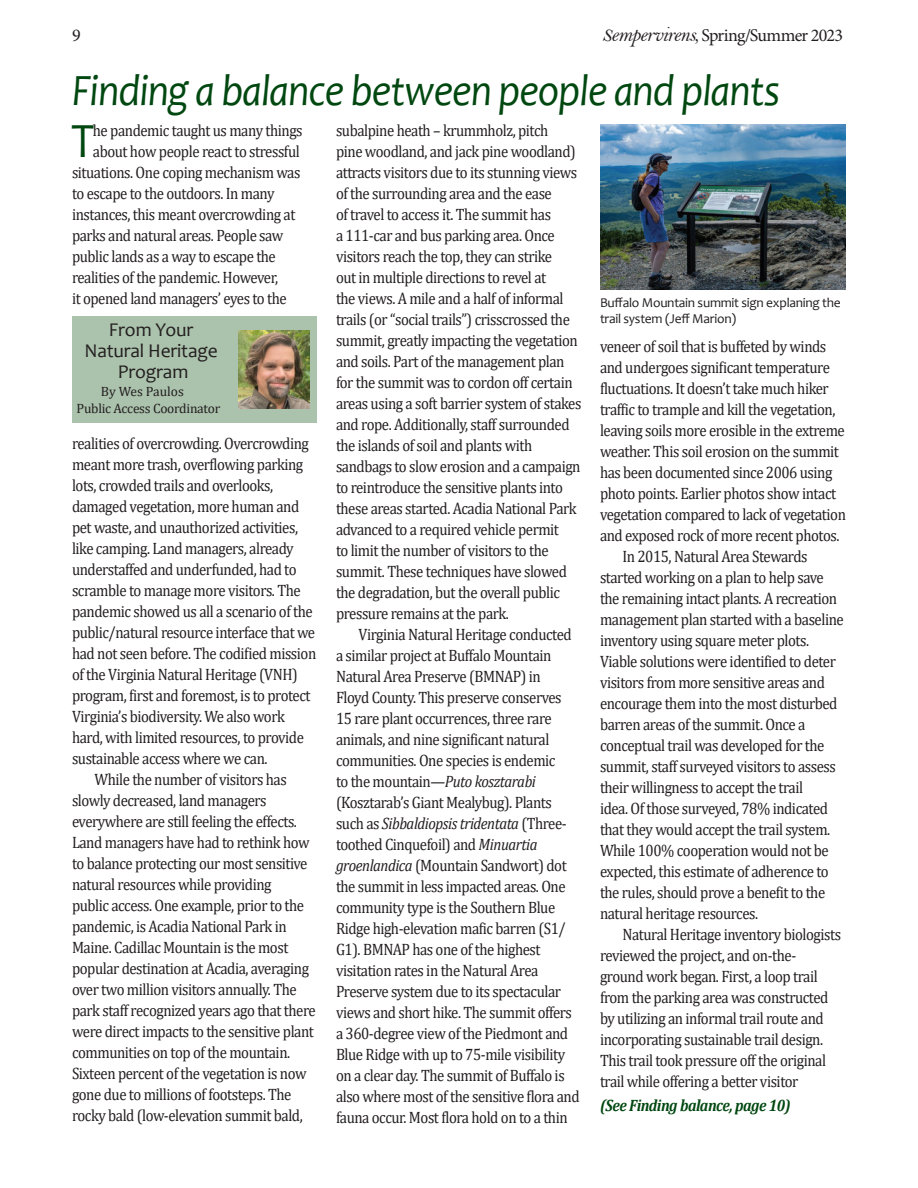
<style>
.page{position:relative;width:918px;height:1188px;background:#fff}
.page>*{position:absolute;margin:0;border:0;box-sizing:border-box;transform-origin:0 0}
._2-line_drop_cap__no{font:49.5px "Candara";color:#004710;scale:.9 1}
._2-line_drop_cap__no-2{font:italic 45px "Candara";letter-spacing:-.02em;color:#004710;scale:.9 1}
.t1{font:19.5px "Candara";letter-spacing:-.01em;color:#231f20}
.flag-subtitle{font:18px "Minion Pro";letter-spacing:-.05em;color:#231f20}
._2-line_drop_cap__no-3{font:16.5px/21px "Cambria";letter-spacing:-.03em;color:#231f20;scale:.9 1}
._2-line_drop_cap__no-4{font:italic 700 16.5px "Cambria";letter-spacing:-.03em;color:#004710;scale:.9 1}
._2-line_drop_cap__no-5{font:13.5px/16.5px "Candara";letter-spacing:-.02em;color:#231f20}
.t2{font:13.5px "Cambria";letter-spacing:-.02em;color:#231f20}
.t3{font:13.5px "Cambria";color:#231f20}
.s1{font-family:"Bell MT Italic"}
.s2{font-family:"Bell MT Italic";font-size:21px}
.s3{font-style:italic}
</style>
<div class="page">
<div style="left:72px;top:316px;width:244px;height:106px;background:#abc2ac"></div>
<img style="left:239px;top:331px;width:70px;height:78px">
<img style="left:600px;top:124px;width:246px;height:166px">
<p class="flag-subtitle" style="left:72px;top:23px;width:10px">9</p>
<p class="flag-subtitle" style="left:602px;top:23px;width:242px"><span class="s1">S</span><span class="s2">empervirens</span><span class="s1">,</span> Spring/Summer 2023</p>
<p class="_2-line_drop_cap__no-2" style="left:72px;top:62px;width:788px">Finding a balance between people and plants</p>
<p class="_2-line_drop_cap__no" style="left:72px;top:109px;width:27px">T</p>
<p class="_2-line_drop_cap__no-3" style="left:93px;top:119px;width:235px">he pandemic taught us many things</p>
<p class="_2-line_drop_cap__no-3" style="left:93px;top:140px;width:231px">about how people react to stressful</p>
<p class="_2-line_drop_cap__no-3" style="left:72px;top:161px;width:255px">situations. One coping mechanism was</p>
<p class="_2-line_drop_cap__no-3" style="left:72px;top:182px;width:227px">to escape to the outdoors. In many</p>
<p class="_2-line_drop_cap__no-3" style="left:72px;top:203px;width:250px">instances, this meant overcrowding at</p>
<p class="_2-line_drop_cap__no-3" style="left:72px;top:224px;width:236px">parks and natural areas. People saw</p>
<p class="_2-line_drop_cap__no-3" style="left:72px;top:245px;width:228px">public lands as a way to escape the</p>
<p class="_2-line_drop_cap__no-3" style="left:72px;top:266px;width:230px">realities of the pandemic. However,</p>
<p class="_2-line_drop_cap__no-3" style="left:72px;top:287px;width:240px">it opened land managers’ eyes to the</p>
<p class="t1" style="left:109px;top:318px;width:86px">From Your</p>
<p class="t1" style="left:84px;top:339px;width:135px">Natural Heritage</p>
<p class="t1" style="left:118px;top:360px;width:72px">Program</p>
<p class="t3" style="left:101px;top:384px;width:85px">By Wes Paulos</p>
<p class="t2" style="left:77px;top:400px;width:145px">Public Access Coordinator</p>
<p class="_2-line_drop_cap__no-3" style="left:72px;top:433px;width:273px">realities of overcrowding. Overcrowding meant more trash, overflowing parking lots, crowded trails and overlooks, damaged vegetation, more human and pet waste, and unauthorized activities, like camping. Land managers, already understaffed and underfunded, had to scramble to manage more visitors. The pandemic showed us all a scenario of the public/natural resource interface that we had not seen before. The codified mission of the Virginia Natural Heritage (VNH) program, first and foremost, is to protect Virginia’s biodiversity. We also work hard, with limited resources, to provide sustainable access where we can.</p>
<p class="_2-line_drop_cap__no-3" style="left:72px;top:769px;width:272px;text-indent:22px">While the number of visitors has slowly decreased, land managers everywhere are still feeling the effects.<br>Land managers have had to rethink how to balance protecting our most sensitive natural resources while providing<br>public access. One example, prior to the pandemic, is Acadia National Park in Maine. Cadillac Mountain is the most popular destination at Acadia, averaging over two million visitors annually. The park staff recognized years ago that there were direct impacts to the sensitive plant communities on top of the mountain.<br>Sixteen percent of the vegetation is now gone due to millions of footsteps. The rocky bald (low-elevation summit bald,</p>
<p class="_2-line_drop_cap__no-3" style="left:336px;top:119px;width:274px">subalpine heath – krummholz, pitch<br>pine woodland, and jack pine woodland) attracts visitors due to its stunning views of the surrounding area and the ease<br>of travel to access it. The summit has<br>a 111-car and bus parking area. Once visitors reach the top, they can strike<br>out in multiple directions to revel at<br>the views. A mile and a half of informal trails (or “social trails”) crisscrossed the summit, greatly impacting the vegetation and soils. Part of the management plan for the summit was to cordon off certain areas using a soft barrier system of stakes and rope. Additionally, staff surrounded the islands of soil and plants with sandbags to slow erosion and a campaign to reintroduce the sensitive plants into these areas started. Acadia National Park advanced to a required vehicle permit<br>to limit the number of visitors to the summit. These techniques have slowed the degradation, but the overall public pressure remains at the park.</p>
<p class="_2-line_drop_cap__no-3" style="left:336px;top:623px;width:272px;text-indent:22px">Virginia Natural Heritage conducted a similar project at Buffalo Mountain Natural Area Preserve (BMNAP) in<br>Floyd County. This preserve conserves 15 rare plant occurrences, three rare animals, and nine significant natural communities. One species is endemic<br>to the mountain—<span class="s3">Puto kosztarabi </span>(Kosztarab’s Giant Mealybug). Plants such as <span class="s3">Sibbaldiopsis tridentata</span> (Three&shy;toothed Cinquefoil) and <span class="s3">Minuartia groenlandica</span> (Mountain Sandwort) dot the summit in less impacted areas. One community type is the Southern Blue Ridge high-elevation mafic barren (S1/ G1). BMNAP has one of the highest visitation rates in the Natural Area Preserve system due to its spectacular views and short hike. The summit offers a 360-degree view of the Piedmont and Blue Ridge with up to 75-mile visibility on a clear day. The summit of Buffalo is also where most of the sensitive flora and fauna occur. Most flora hold on to a thin</p>
<p class="_2-line_drop_cap__no-5" style="left:600px;top:294px;width:242px">Buffalo Mountain summit sign explaning the trail system (Jeff Marion)</p>
<p class="_2-line_drop_cap__no-3" style="left:600px;top:336px;width:275px">veneer of soil that is buffeted by winds and undergoes significant temperature fluctuations. It doesn’t take much hiker traffic to trample and kill the vegetation, leaving soils more erosible in the extreme weather. This soil erosion on the summit has been documented since 2006 using photo points. Earlier photos show intact vegetation compared to lack of vegetation and exposed rock of more recent photos.</p>
<p class="_2-line_drop_cap__no-3" style="left:600px;top:546px;width:272px;text-indent:22px">In 2015, Natural Area Stewards started working on a plan to help save the remaining intact plants. A recreation management plan started with a baseline inventory using square meter plots.<br>Viable solutions were identified to deter visitors from more sensitive areas and encourage them into the most disturbed barren areas of the summit. Once a conceptual trail was developed for the summit, staff surveyed visitors to assess their willingness to accept the trail<br>idea. Of those surveyed, 78% indicated that they would accept the trail system.<br>While 100% cooperation would not be expected, this estimate of adherence to the rules, should prove a benefit to the natural heritage resources.</p>
<p class="_2-line_drop_cap__no-3" style="left:600px;top:924px;width:269px;text-indent:22px">Natural Heritage inventory biologists reviewed the project, and on-the&shy;ground work began. First, a loop trail from the parking area was constructed by utilizing an informal trail route and incorporating sustainable trail design.<br>This trail took pressure off the original trail while offering a better visitor</p>
<p class="_2-line_drop_cap__no-4" style="left:600px;top:1093px;width:213px">(See Finding balance, page 10)</p>
</div>
